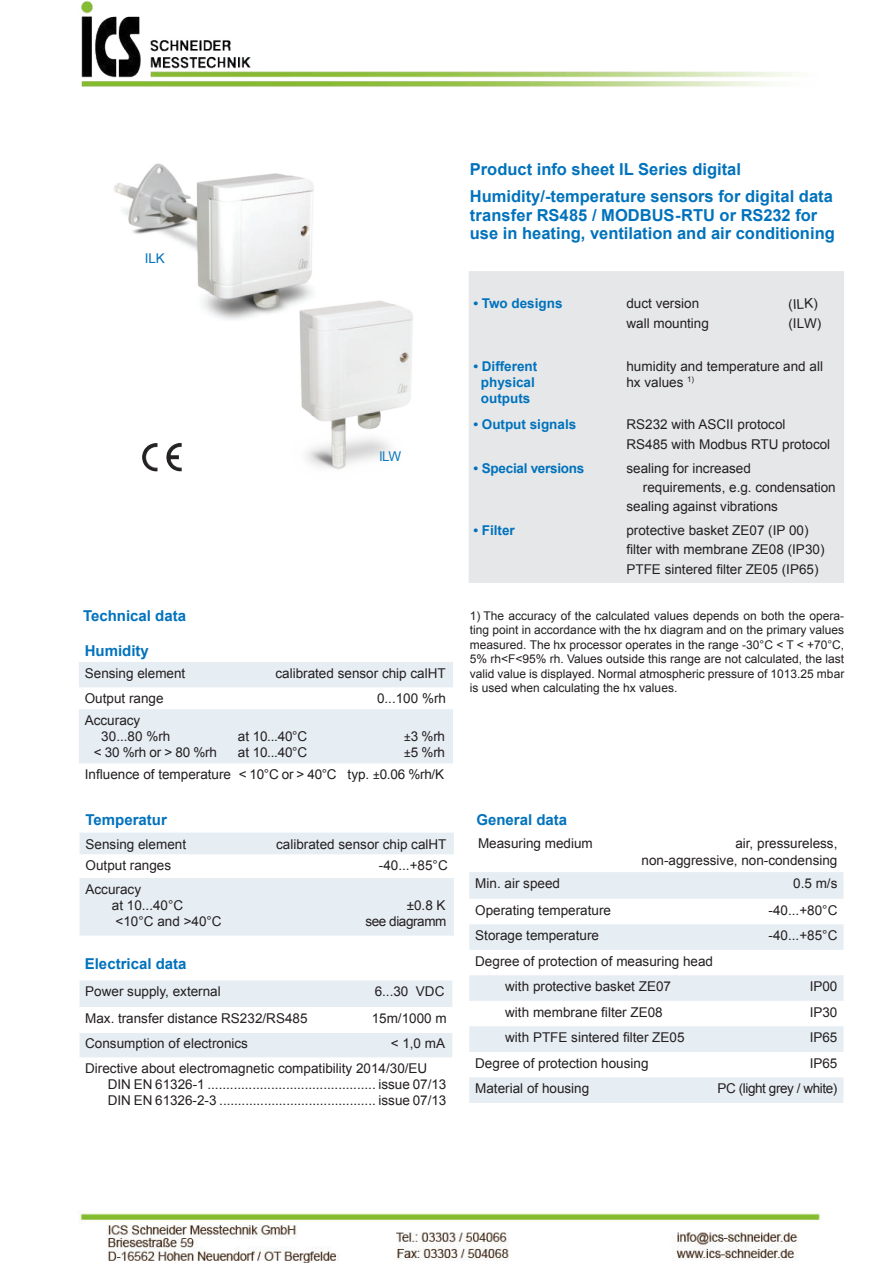
<style>
.page{position:relative;width:893px;height:1263px;background:#fff}
.page>*{position:absolute;margin:0;border:0;box-sizing:border-box;transform-origin:0 0}
.t1{font:700 16.5px/27px "Arial";color:#0072bc}
.t2{font:700 15px "Arial";color:#0072bc}
.t3{font:13.5px/16.2px "Arial";color:#231f20}
.t4{font:700 13.5px/16.2px "Arial";color:#0072bc;text-align:center}
.t5{font:13.5px "Arial";letter-spacing:-.03em;color:#231f20}
.t6{font:700 13.5px "Arial";letter-spacing:-.02em;color:#0072bc}
.t7{font:13.5px "Arial";letter-spacing:-.035em;color:#0072bc}
.t8{font:12px/14.4px "Arial";color:#231f20;text-align:justify}
.s1{font-size:12px}
</style>
<div class="page">
<div style="left:469px;top:271px;width:375px;height:312px;background:#e6e7e9"></div>
<svg style="left:469px;top:872px;width:374px;height:231px;fill:#e6edf3"></svg>
<div style="left:80px;top:980px;width:372px;height:77px;background:#e6edf3"></div>
<div style="left:80px;top:1007px;width:372px;height:26px;background:#fff"></div>
<svg style="left:79px;top:662px;width:374px;height:101px"></svg>
<svg style="left:80px;top:833px;width:374px;height:102px"></svg>
<img style="left:113px;top:163px;width:201px;height:157px">
<img style="left:166px;top:443px;width:14px;height:19px">
<img style="left:282px;top:288px;width:131px;height:181px">
<img style="left:81px;top:1px;width:718px;height:86px">
<img style="left:78px;top:1211px;width:743px;height:52px">
<p class="t7" style="left:145px;top:249px;width:22px">ILK</p>
<p class="t2" style="left:83px;top:605px;width:105px">Technical data</p>
<p class="t7" style="left:379px;top:446px;width:24px">ILW</p>
<p class="t2" style="left:85px;top:641px;width:66px">Humidity</p>
<p class="t3" style="left:85px;top:666px;width:102px">Sensing element</p>
<p class="t3" style="left:275px;top:666px;width:172px">calibrated sensor chip calHT</p>
<p class="t3" style="left:85px;top:691px;width:80px">Output range</p>
<p class="t3" style="left:377px;top:691px;width:71px">0...100 %rh</p>
<p class="t3" style="left:101px;top:713px;width:71px;text-indent:-16px">Accuracy<br>30...80 %rh</p>
<p class="t3" style="left:238px;top:729px;width:71px">at 10...40°C</p>
<p class="t3" style="left:404px;top:729px;width:42px"><span class="s1">±</span>3 %rh</p>
<p class="t3" style="left:85px;top:743px;width:362px;line-height:21.9px;text-align:right"><span class="s1">±</span>5 %rh<br>Influence of temperature &lt; 10°C or &gt; 40°C typ. <span class="s1">±</span>0.06 %rh/K</p>
<p class="t3" style="left:94px;top:746px;width:125px">&lt; 30 %rh or &gt; 80 %rh</p>
<p class="t3" style="left:238px;top:746px;width:71px">at 10...40°C</p>
<p class="t2" style="left:86px;top:809px;width:83px">Temperatur</p>
<p class="t3" style="left:86px;top:837px;width:102px">Sensing element</p>
<p class="t3" style="left:276px;top:837px;width:172px">calibrated sensor chip calHT</p>
<p class="t3" style="left:86px;top:859px;width:87px">Output ranges</p>
<p class="t3" style="left:379px;top:859px;width:70px">-40...+85°C</p>
<p class="t3" style="left:112px;top:882px;width:73px;text-indent:-26px">Accuracy<br>at 10...40°C</p>
<p class="t3" style="left:407px;top:898px;width:40px">±0.8 K</p>
<p class="t3" style="left:116px;top:914px;width:108px">&lt;10°C and &gt;40°C</p>
<p class="t5" style="left:365px;top:916px;width:83px">see diagramm</p>
<p class="t2" style="left:85px;top:954px;width:103px">Electrical data</p>
<p class="t3" style="left:85px;top:984px;width:137px">Power supply, external</p>
<p class="t3" style="left:375px;top:983px;width:71px">6...30 VDC</p>
<p class="t3" style="left:85px;top:1011px;width:224px">Max. transfer distance RS232/RS485</p>
<p class="t3" style="left:372px;top:1011px;width:76px">15m/1000 m</p>
<p class="t3" style="left:85px;top:1036px;width:164px">Consumption of electronics</p>
<p class="t3" style="left:85px;top:1032px;width:361px;line-height:24.8px;text-indent:305px">&lt; 1,0 mA<br>Directive about electromagnetic compatibility 2014/30/EU</p>
<p class="t3" style="left:108px;top:1076px;width:340px">DIN EN 61326-1 ............................................. issue 07/13<br>DIN EN 61326-2-3 .......................................... issue 07/13</p>
<p class="t1" style="left:470px;top:156px;width:365px">Product info sheet IL Series digital<br>Humidity/-temperature sensors for digital data</p>
<p class="t1" style="left:470px;top:206px;width:366px;line-height:18.9px">transfer RS485 / MODBUS-RTU or RS232 for use in heating, ventilation and air conditioning</p>
<p class="t4" style="left:473px;top:296px;width:91px">• Two designs</p>
<p class="t3" style="left:626px;top:297px;width:74px">duct version</p>
<p class="t3" style="left:788px;top:297px;width:31px;rotate:-2deg">(ILK)</p>
<p class="t3" style="left:626px;top:316px;width:84px">wall mounting</p>
<p class="t3" style="left:788px;top:316px;width:34px">(ILW)</p>
<p class="t4" style="left:473px;top:358px;width:65px">• Different physical outputs</p>
<p class="t3" style="left:626px;top:359px;width:198px">humidity and temperature and all hx values <sup>1)</sup></p>
<p class="t4" style="left:473px;top:417px;width:104px">• Output signals</p>
<p class="t3" style="left:626px;top:416px;width:205px;line-height:19.4px">RS232 with ASCII protocol<br>RS485 with Modbus RTU protocol</p>
<p class="t6" style="left:473px;top:459px;width:112px">• Special versions</p>
<p class="t3" style="left:626px;top:461px;width:126px">sealing for increased</p>
<p class="t3" style="left:643px;top:480px;width:194px">requirements, e.g. condensation</p>
<p class="t3" style="left:626px;top:499px;width:153px">sealing against vibrations</p>
<p class="t4" style="left:473px;top:523px;width:43px">• Filter</p>
<p class="t3" style="left:626px;top:522px;width:200px;line-height:19.4px">protective basket ZE07 (IP 00) filter with membrane ZE08 (IP30)<br>PTFE sintered filter ZE05 (IP65)</p>
<p class="t8" style="left:470px;top:610px;width:376px">1) The accuracy of the calculated values depends on both the opera&shy;ting point in accordance with the hx diagram and on the primary values measured. The hx processor operates in the range -30°C &lt; T &lt; +70°C, 5% rh&lt;F&lt;95% rh. Values outside this range are not calculated, the last valid value is displayed. Normal atmospheric pressure of 1013.25 mbar is used when calculating the hx values.</p>
<p class="t2" style="left:476px;top:810px;width:92px">General data</p>
<p class="t3" style="left:478px;top:837px;width:116px">Measuring medium</p>
<p class="t3" style="left:641px;top:837px;width:197px;text-align:right">air, pressureless, non-aggressive, non-condensing</p>
<p class="t3" style="left:475px;top:876px;width:86px">Min. air speed</p>
<p class="t3" style="left:793px;top:876px;width:46px">0.5 m/s</p>
<p class="t3" style="left:475px;top:903px;width:137px">Operating temperature</p>
<p class="t3" style="left:769px;top:903px;width:70px">-40...+80°C</p>
<p class="t3" style="left:475px;top:928px;width:125px">Storage temperature</p>
<p class="t3" style="left:769px;top:928px;width:70px">-40...+85°C</p>
<p class="t3" style="left:505px;top:949px;width:209px;line-height:25.5px;text-indent:-30px">Degree of protection of measuring head with protective basket ZE07</p>
<p class="t3" style="left:810px;top:979px;width:29px">IP00</p>
<p class="t3" style="left:505px;top:1004px;width:159px">with membrane filter ZE08</p>
<p class="t3" style="left:810px;top:1005px;width:29px">IP30</p>
<p class="t3" style="left:505px;top:1029px;width:181px">with PTFE sintered filter ZE05</p>
<p class="t3" style="left:810px;top:1029px;width:29px">IP65</p>
<p class="t3" style="left:475px;top:1056px;width:175px">Degree of protection housing</p>
<p class="t3" style="left:810px;top:1055px;width:29px">IP65</p>
<p class="t3" style="left:475px;top:1081px;width:116px">Material of housing</p>
<p class="t5" style="left:718px;top:1083px;width:121px">PC (light grey / white)</p>
</div>
